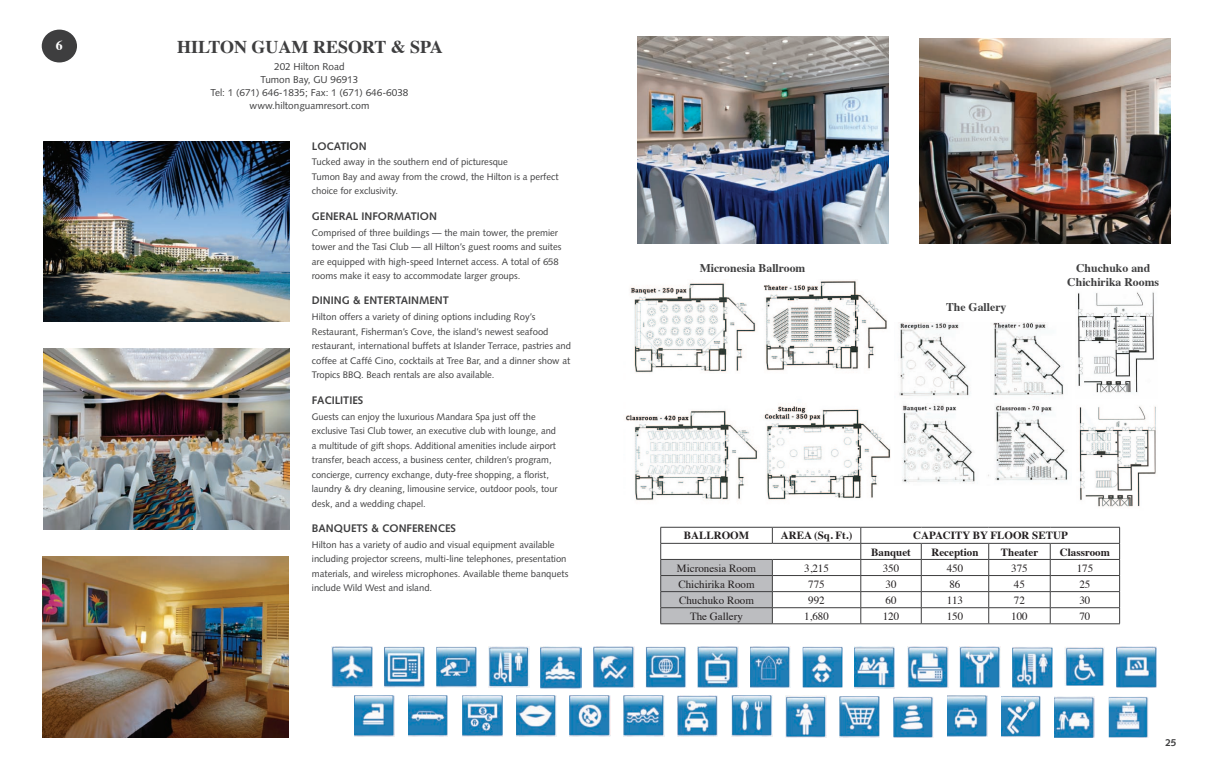
<style>
.page{position:relative;width:1206px;height:774px;background:#fff}
.page>*{position:absolute;margin:0;border:0;box-sizing:border-box;transform-origin:0 0}
.t1{font:700 18px "Times";color:#3e3e3f}
.t2{font:700 13.7px "Times";color:#fff}
.t3{font:700 11.8px/14.1px "Times";color:#3e3e3f;text-align:center}
.t4{font:11px "Times";color:#231f20}
.t5{font:700 11px "Syntax";color:#3e3e3f}
.t6{font:700 11px "Times";color:#231f20}
.t7{font:10px/13px "Syntax";color:#3e3e3f;text-align:center}
.t8{font:700 10px "Syntax";color:#3e3e3f}
.t9{font:9.5px/14.5px "Syntax";color:#3e3e3f}
</style>
<div class="page">
<img style="left:630px;top:280px;width:257px;height:93px">
<img style="left:899px;top:323px;width:169px;height:160px">
<img style="left:1078px;top:292px;width:76px;height:101px">
<hr style="left:660px;top:527px;width:112px;height:1px;background:#3e3e3f">
<hr style="left:772px;top:527px;width:89px;height:1px;background:#3e3e3f">
<hr style="left:861px;top:527px;width:60px;height:1px;background:#3e3e3f">
<hr style="left:921px;top:527px;width:68px;height:1px;background:#3e3e3f">
<hr style="left:989px;top:527px;width:61px;height:1px;background:#3e3e3f">
<hr style="left:1050px;top:527px;width:70px;height:1px;background:#3e3e3f">
<hr style="left:772px;top:543px;width:89px;height:1px;background:#3e3e3f">
<hr style="left:861px;top:543px;width:60px;height:1px;background:#3e3e3f">
<hr style="left:921px;top:543px;width:68px;height:1px;background:#3e3e3f">
<hr style="left:989px;top:543px;width:61px;height:1px;background:#3e3e3f">
<hr style="left:1050px;top:543px;width:70px;height:1px;background:#3e3e3f">
<hr style="left:772px;top:559px;width:89px;height:1px;background:#3e3e3f">
<hr style="left:861px;top:559px;width:60px;height:1px;background:#3e3e3f">
<hr style="left:921px;top:559px;width:68px;height:1px;background:#3e3e3f">
<hr style="left:989px;top:559px;width:61px;height:1px;background:#3e3e3f">
<hr style="left:1050px;top:559px;width:70px;height:1px;background:#3e3e3f">
<hr style="left:772px;top:575px;width:89px;height:1px;background:#3e3e3f">
<hr style="left:861px;top:575px;width:60px;height:1px;background:#3e3e3f">
<hr style="left:921px;top:575px;width:68px;height:1px;background:#3e3e3f">
<hr style="left:989px;top:575px;width:61px;height:1px;background:#3e3e3f">
<hr style="left:1050px;top:575px;width:70px;height:1px;background:#3e3e3f">
<hr style="left:772px;top:591px;width:89px;height:1px;background:#3e3e3f">
<hr style="left:861px;top:591px;width:60px;height:1px;background:#3e3e3f">
<hr style="left:921px;top:591px;width:68px;height:1px;background:#3e3e3f">
<hr style="left:989px;top:591px;width:61px;height:1px;background:#3e3e3f">
<hr style="left:1050px;top:591px;width:70px;height:1px;background:#3e3e3f">
<hr style="left:772px;top:607px;width:89px;height:1px;background:#3e3e3f">
<svg style="left:660px;top:528px;width:113px;height:96px"></svg>
<hr style="left:861px;top:607px;width:60px;height:1px;background:#3e3e3f">
<svg style="left:861px;top:528px;width:1px;height:96px"></svg>
<hr style="left:921px;top:607px;width:68px;height:1px;background:#3e3e3f">
<svg style="left:921px;top:544px;width:1px;height:80px"></svg>
<hr style="left:989px;top:607px;width:61px;height:1px;background:#3e3e3f">
<svg style="left:988px;top:544px;width:1px;height:80px"></svg>
<hr style="left:1050px;top:607px;width:70px;height:1px;background:#3e3e3f">
<svg style="left:1050px;top:544px;width:1px;height:80px"></svg>
<svg style="left:1119px;top:528px;width:1px;height:96px"></svg>
<hr style="left:660px;top:624px;width:112px;height:1px;background:#3e3e3f">
<hr style="left:772px;top:624px;width:89px;height:1px;background:#3e3e3f">
<hr style="left:861px;top:624px;width:60px;height:1px;background:#3e3e3f">
<hr style="left:921px;top:624px;width:68px;height:1px;background:#3e3e3f">
<hr style="left:989px;top:624px;width:61px;height:1px;background:#3e3e3f">
<hr style="left:1050px;top:624px;width:70px;height:1px;background:#3e3e3f">
<img style="left:625px;top:406px;width:266px;height:95px">
<img style="left:1079px;top:406px;width:77px;height:101px">
<img style="left:638px;top:36px;width:251px;height:208px">
<img style="left:919px;top:39px;width:251px;height:205px">
<img style="left:43px;top:141px;width:246px;height:181px">
<img style="left:43px;top:557px;width:245px;height:180px">
<img style="left:43px;top:349px;width:246px;height:180px">
<div style="left:42px;top:30px;width:35px;height:32px;background:#3e3e3f;border-radius:50%"></div>
<img style="left:907px;top:647px;width:42px;height:41px">
<img style="left:960px;top:647px;width:41px;height:41px">
<img style="left:1012px;top:647px;width:41px;height:41px">
<img style="left:1065px;top:647px;width:40px;height:39px">
<img style="left:1117px;top:647px;width:40px;height:41px">
<img style="left:354px;top:695px;width:40px;height:41px">
<img style="left:408px;top:695px;width:40px;height:41px">
<img style="left:593px;top:647px;width:41px;height:41px">
<img style="left:646px;top:647px;width:40px;height:41px">
<img style="left:698px;top:647px;width:41px;height:41px">
<img style="left:750px;top:647px;width:41px;height:41px">
<img style="left:803px;top:647px;width:40px;height:41px">
<img style="left:855px;top:647px;width:40px;height:41px">
<img style="left:332px;top:647px;width:41px;height:41px">
<img style="left:384px;top:647px;width:41px;height:41px">
<img style="left:436px;top:647px;width:41px;height:41px">
<img style="left:489px;top:647px;width:40px;height:40px">
<img style="left:541px;top:647px;width:40px;height:42px">
<img style="left:462px;top:695px;width:41px;height:42px">
<img style="left:516px;top:695px;width:41px;height:41px">
<img style="left:570px;top:695px;width:40px;height:41px">
<img style="left:624px;top:695px;width:40px;height:41px">
<img style="left:678px;top:695px;width:40px;height:41px">
<img style="left:732px;top:695px;width:41px;height:41px">
<img style="left:785px;top:696px;width:41px;height:42px">
<img style="left:839px;top:696px;width:41px;height:41px">
<img style="left:893px;top:697px;width:40px;height:41px">
<img style="left:947px;top:695px;width:40px;height:42px">
<img style="left:1055px;top:697px;width:40px;height:41px">
<img style="left:1109px;top:697px;width:39px;height:41px">
<img style="left:1001px;top:696px;width:40px;height:41px">
<h2 class="t2" style="left:56px;top:32px;width:8px">6</h2>
<h1 class="t1" style="left:177px;top:29px;width:267px">HILTON GUAM RESORT &amp; SPA</h1>
<p class="t7" style="left:210px;top:60px;width:200px">202 Hilton Road<br>Tumon Bay, GU 96913<br>Tel: 1 (671) 646-1835; Fax: 1 (671) 646-6038 www.hiltonguamresort.com</p>
<p class="t5" style="left:312px;top:139px;width:56px">LOCATION</p>
<p class="t9" style="left:312px;top:155px;width:248px">Tucked away in the southern end of picturesque<br>Tumon Bay and away from the crowd, the Hilton is a perfect choice for exclusivity.</p>
<p class="t5" style="left:312px;top:210px;width:127px">GENERAL INFORMATION</p>
<p class="t9" style="left:312px;top:225px;width:251px">Comprised of three buildings — the main tower, the premier tower and the Tasi Club — all Hilton’s guest rooms and suites are equipped with high-speed Internet access. A total of 658 rooms make it easy to accommodate larger groups.</p>
<p class="t5" style="left:312px;top:294px;width:139px">DINING &amp; ENTERTAINMENT</p>
<p class="t9" style="left:312px;top:310px;width:261px">Hilton offers a variety of dining options including Roy’s Restaurant, Fisherman’s Cove, the island’s newest seafood restaurant, international buffets at Islander Terrace, pastries and coffee at Caffé Cino, cocktails at Tree Bar, and a dinner show at Tropics BBQ. Beach rentals are also available.</p>
<p class="t5" style="left:312px;top:394px;width:53px">FACILITIES</p>
<p class="t9" style="left:312px;top:409px;width:247px">Guests can enjoy the luxurious Mandara Spa just off the exclusive Tasi Club tower, an executive club with lounge, and a multitude of gift shops. Additional amenities include airport transfer, beach access, a business center, children’s program, concierge, currency exchange, duty-free shopping, a florist, laundry &amp; dry cleaning, limousine service, outdoor pools, tour desk, and a wedding chapel.</p>
<p class="t5" style="left:312px;top:522px;width:146px">BANQUETS &amp; CONFERENCES</p>
<p class="t9" style="left:312px;top:537px;width:258px">Hilton has a variety of audio and visual equipment available including projector screens, multi-line telephones, presentation materials, and wireless microphones. Available theme banquets include Wild West and island.</p>
<p class="t3" style="left:700px;top:259px;width:107px">Micronesia Ballroom</p>
<p class="t3" style="left:1067px;top:260px;width:93px">Chuchuko and<br>Chichirika Rooms</p>
<p class="t3" style="left:946px;top:299px;width:62px">The Gallery</p>
<p class="t6" style="left:684px;top:525px;width:67px">BALLROOM</p>
<p class="t6" style="left:781px;top:525px;width:73px">AREA (Sq. Ft.)</p>
<p class="t6" style="left:913px;top:525px;width:156px">CAPACITY BY FLOOR SETUP</p>
<p class="t6" style="left:871px;top:541px;width:41px">Banquet</p>
<p class="t6" style="left:931px;top:541px;width:49px">Reception</p>
<p class="t6" style="left:1001px;top:541px;width:39px">Theater</p>
<p class="t6" style="left:1060px;top:541px;width:51px">Classroom</p>
<p class="t4" style="left:677px;top:558px;width:81px">micronesia room</p>
<p class="t4" style="left:804px;top:558px;width:26px">3,215</p>
<p class="t4" style="left:883px;top:558px;width:18px">350</p>
<p class="t4" style="left:947px;top:558px;width:18px">450</p>
<p class="t4" style="left:1011px;top:558px;width:18px">375</p>
<p class="t4" style="left:1077px;top:558px;width:18px">175</p>
<p class="t4" style="left:678px;top:574px;width:78px">chichirika room</p>
<p class="t4" style="left:808px;top:574px;width:18px">775</p>
<p class="t4" style="left:886px;top:574px;width:12px">30</p>
<p class="t4" style="left:949px;top:574px;width:12px">86</p>
<p class="t4" style="left:1014px;top:574px;width:12px">45</p>
<p class="t4" style="left:1079px;top:574px;width:12px">25</p>
<p class="t4" style="left:679px;top:590px;width:76px">chuchuko room</p>
<p class="t4" style="left:808px;top:590px;width:18px">992</p>
<p class="t4" style="left:886px;top:590px;width:12px">60</p>
<p class="t4" style="left:947px;top:590px;width:18px">113</p>
<p class="t4" style="left:1014px;top:590px;width:13px">72</p>
<p class="t4" style="left:1079px;top:590px;width:12px">30</p>
<p class="t4" style="left:690px;top:606px;width:54px">the Gallery</p>
<p class="t4" style="left:804px;top:606px;width:26px">1,680</p>
<p class="t4" style="left:883px;top:606px;width:18px">120</p>
<p class="t4" style="left:947px;top:606px;width:18px">150</p>
<p class="t4" style="left:1011px;top:606px;width:18px">100</p>
<p class="t4" style="left:1079px;top:606px;width:12px">70</p>
<p class="t8" style="left:1165px;top:737px;width:13px">25</p>
</div>
